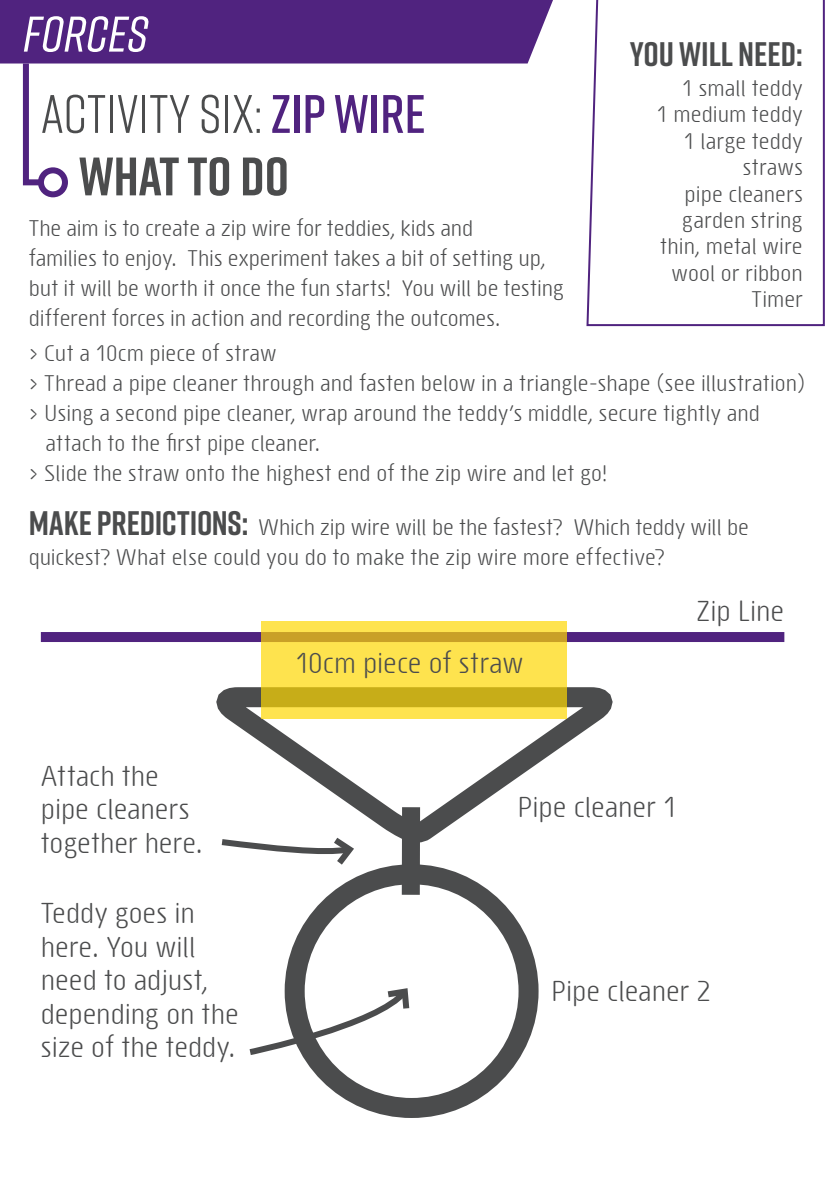
<style>
.page{position:relative;width:840px;height:1191px;background:#fff}
.page>*{position:absolute;margin:0;border:0;box-sizing:border-box;transform-origin:0 0}
.t1{font:54px "Rift";color:#4b4c4d}
.t2{font:700 54px "Rift";color:#4b4c4d}
.t3{font:italic 500 50px "Rift";color:#fff}
.t4{font:700 34px "Rift";color:#4b4c4d}
.t5{font:28px/33.6px "Sys TT";color:#4b4c4d}
.t6{font:22px/30px "Sys TT";letter-spacing:.005em;color:#4b4c4d}
.s1{font-weight:600;color:#50237f}
.s2{font-family:"Rift";font-weight:700;font-size:34px}
</style>
<div class="page">
<svg style="left:586px;top:0;width:239px;height:327px"></svg>
<svg style="left:0;top:0;width:552px;height:188px"></svg>
<div style="left:38px;top:167px;width:30px;height:30px;border:6px solid #50237f;border-radius:50%"></div>
<div style="left:41px;top:632px;width:742px;height:10px;background:#50237f"></div>
<svg style="left:216px;top:675px;width:397px;height:168px"></svg>
<svg style="left:261px;top:621px;width:305px;height:98px;background:#edd13e"></svg>
<div style="left:284px;top:864px;width:254px;height:254px;border:20px solid #4b4c4d;border-radius:50%"></div>
<svg style="left:249px;top:983px;width:161px;height:75px"></svg>
<svg style="left:216px;top:832px;width:142px;height:33px"></svg>
<div style="left:401px;top:807px;width:19px;height:87px;background:#4b4c4d"></div>
<p class="t3" style="left:23px;top:-1px;width:126px">FORCES</p>
<p class="t1" style="left:41px;top:76px;width:386px">ACTIVITY SIX: <span class="s1">ZIP WIRE</span></p>
<p class="t2" style="left:79px;top:138px;width:211px">WHAT TO DO</p>
<p class="t6" style="left:29px;top:212px;width:536px">The aim is to create a zip wire for teddies, kids and<br>families to enjoy. This experiment takes a bit of setting up, but it will be worth it once the fun starts! You will be testing different forces in action and recording the outcomes.</p>
<p class="t4" style="left:629px;top:30px;width:174px">YOU WILL NEED:</p>
<p class="t6" style="left:681px;top:72px;width:122px">1 small teddy</p>
<p class="t6" style="left:656px;top:98px;width:148px">1 medium teddy</p>
<p class="t6" style="left:683px;top:125px;width:121px">1 large teddy</p>
<p class="t6" style="left:742px;top:151px;width:61px">straws</p>
<p class="t6" style="left:684px;top:178px;width:119px">pipe cleaners</p>
<p class="t6" style="left:681px;top:204px;width:122px">garden string</p>
<p class="t6" style="left:660px;top:230px;width:144px">thin, metal wire</p>
<p class="t6" style="left:671px;top:257px;width:133px">wool or ribbon</p>
<p class="t6" style="left:751px;top:283px;width:53px">Timer</p>
<p class="t6" style="left:29px;top:337px;width:249px">&gt; Cut a 10cm piece of straw</p>
<p class="t6" style="left:29px;top:367px;width:777px">&gt; Thread a pipe cleaner through and fasten below in a triangle-shape (see illustration)</p>
<p class="t6" style="left:45px;top:397px;width:715px;text-indent:-17px">&gt; Using a second pipe cleaner, wrap around the teddy’s middle, secure tightly and attach to the first pipe cleaner.</p>
<p class="t6" style="left:29px;top:457px;width:580px">&gt; Slide the straw onto the highest end of the zip wire and let go!</p>
<p class="t6" style="left:29px;top:511px;width:721px"><span class="s2">MAKE PREDICTIONS:</span> Which zip wire will be the fastest? Which teddy will be quickest? What else could you do to make the zip wire more effective?</p>
<p class="t5" style="left:41px;top:757px;width:119px">Attach the</p>
<p class="t5" style="left:41px;top:791px;width:150px">pipe cleaners</p>
<p class="t5" style="left:41px;top:824px;width:164px">together here.</p>
<p class="t5" style="left:41px;top:894px;width:199px">Teddy goes in here. You will need to adjust, depending on the size of the teddy.</p>
<p class="t5" style="left:295px;top:645px;width:230px">10cm piece of straw</p>
<p class="t5" style="left:696px;top:593px;width:89px">Zip Line</p>
<p class="t5" style="left:517px;top:789px;width:161px">Pipe cleaner 1</p>
<p class="t5" style="left:551px;top:973px;width:161px">Pipe cleaner 2</p>
</div>
